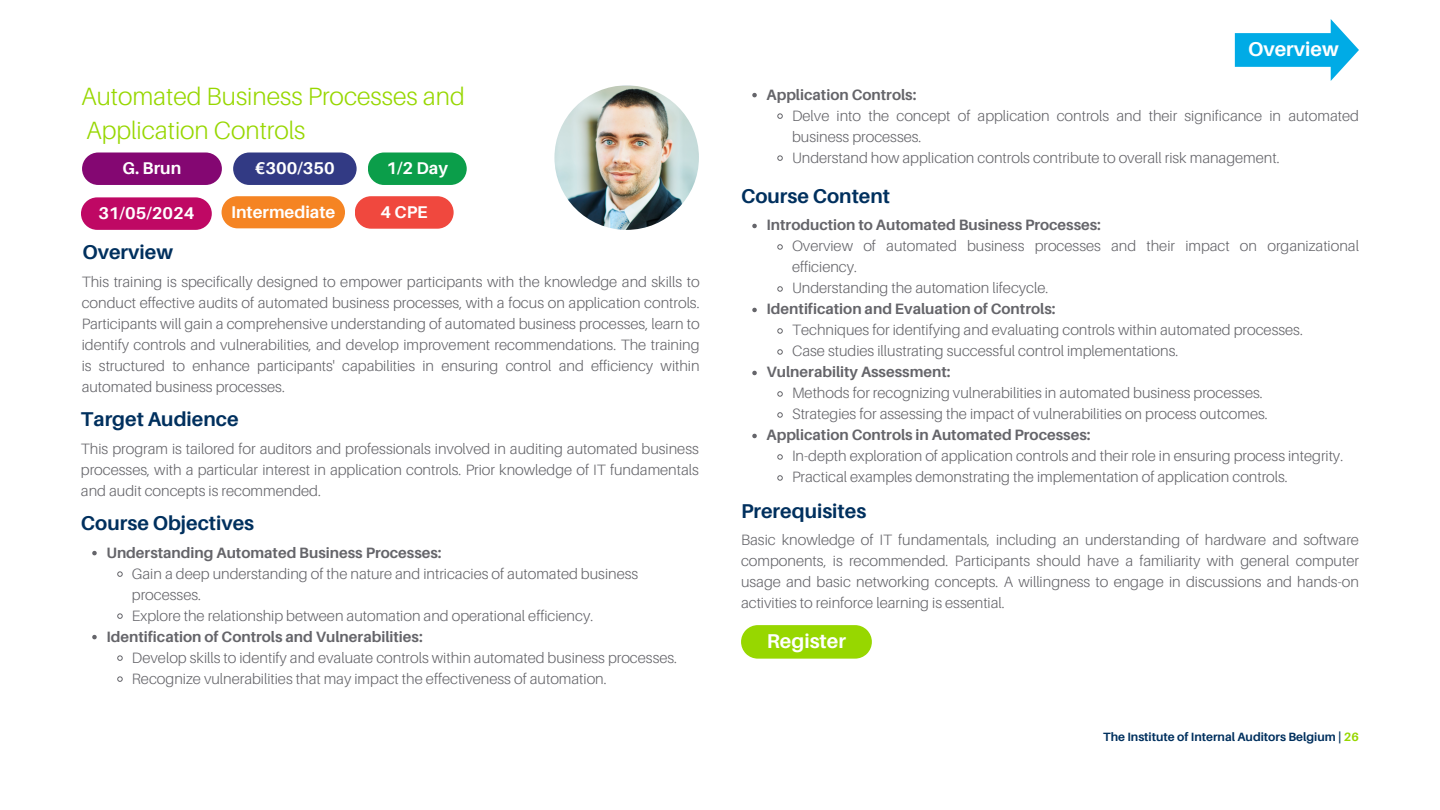
<style>
.page{position:relative;width:1440px;height:810px;background:#fff}
.page>*{position:absolute;margin:0;border:0;box-sizing:border-box;transform-origin:0 0}
.t1{font:300 25px/34.5px "Aileron";color:#97d700}
.t2{font:700 20px "Aileron";color:#00305e}
.t3{font:700 20px "Aileron";color:#fff}
.t4{font:700 17px "Aileron";color:#fff}
.t5{font:300 15px/21px "Aileron";color:#65656a}
.t6{font:700 15px "Aileron";color:#65656a}
.t7{font:700 12px "Aileron";color:#00305e}
.s1{color:#97d700}
</style>
<div class="page">
<div style="left:368px;top:152px;width:99px;height:33px;background:#0b9e4a;border-radius:16px"></div>
<div style="left:233px;top:152px;width:124px;height:33px;background:#323a84;border-radius:16px"></div>
<div style="left:82px;top:152px;width:140px;height:33px;background:#840772;border-radius:16px"></div>
<div style="left:81px;top:197px;width:131px;height:33px;background:#bf0864;border-radius:16px"></div>
<svg style="left:222px;top:196px;width:123px;height:32px;background:#f58b2f"></svg>
<svg style="left:741px;top:625px;width:131px;height:34px;background:#9ed911"></svg>
<img style="left:554px;top:85px;width:145px;height:145px;border-radius:50%">
<svg style="left:1235px;top:19px;width:124px;height:62px"></svg>
<div style="left:355px;top:196px;width:99px;height:33px;background:#f0483e;border-radius:16px"></div>
<svg style="left:92px;top:551px;width:5px;height:4px"></svg>
<svg style="left:117px;top:571px;width:6px;height:6px"></svg>
<svg style="left:117px;top:613px;width:6px;height:6px"></svg>
<svg style="left:92px;top:635px;width:5px;height:4px"></svg>
<svg style="left:117px;top:655px;width:6px;height:6px"></svg>
<svg style="left:117px;top:676px;width:6px;height:6px"></svg>
<svg style="left:752px;top:224px;width:5px;height:4px"></svg>
<svg style="left:777px;top:244px;width:6px;height:6px"></svg>
<svg style="left:777px;top:286px;width:6px;height:6px"></svg>
<svg style="left:752px;top:308px;width:5px;height:4px"></svg>
<svg style="left:777px;top:328px;width:6px;height:6px"></svg>
<svg style="left:777px;top:349px;width:6px;height:6px"></svg>
<svg style="left:752px;top:371px;width:5px;height:4px"></svg>
<svg style="left:777px;top:391px;width:6px;height:6px"></svg>
<svg style="left:777px;top:412px;width:6px;height:6px"></svg>
<svg style="left:752px;top:434px;width:5px;height:4px"></svg>
<svg style="left:777px;top:454px;width:6px;height:6px"></svg>
<svg style="left:777px;top:475px;width:6px;height:6px"></svg>
<svg style="left:752px;top:93px;width:5px;height:4px"></svg>
<svg style="left:777px;top:113px;width:6px;height:6px"></svg>
<svg style="left:777px;top:155px;width:6px;height:6px"></svg>
<h1 class="t1" style="left:81px;top:78px;width:385px">Automated Business Processes and<br>Application Controls</h1>
<p class="t4" style="left:123px;top:158px;width:60px">G. Brun</p>
<p class="t4" style="left:255px;top:158px;width:81px">€300/350</p>
<p class="t4" style="left:386px;top:158px;width:63px">1/2 Day</p>
<p class="t4" style="left:98px;top:203px;width:98px">31/05/2024</p>
<p class="t4" style="left:231px;top:201px;width:106px">Intermediate</p>
<p class="t4" style="left:381px;top:201px;width:49px">4 CPE</p>
<h2 class="t2" style="left:82px;top:240px;width:92px">Overview</h2>
<p class="t5" style="left:82px;top:271px;width:619px;text-align:justify">This training is specifically designed to empower participants with the knowledge and skills to conduct effective audits of automated business processes, with a focus on application controls.<br>Participants will gain a comprehensive understanding of automated business processes, learn to identify controls and vulnerabilities, and develop improvement recommendations. The training is structured to enhance participants' capabilities in ensuring control and efficiency within automated business processes.</p>
<h2 class="t2" style="left:81px;top:407px;width:159px">Target Audience</h2>
<p class="t5" style="left:81px;top:438px;width:619px;text-align:justify">This program is tailored for auditors and professionals involved in auditing automated business processes, with a particular interest in application controls. Prior knowledge of IT fundamentals and audit concepts is recommended.</p>
<h2 class="t2" style="left:81px;top:511px;width:175px">Course Objectives</h2>
<p class="t6" style="left:106px;top:543px;width:337px">Understanding Automated Business Processes:</p>
<p class="t5" style="left:132px;top:563px;width:508px">Gain a deep understanding of the nature and intricacies of automated business processes.<br>Explore the relationship between automation and operational efficiency.</p>
<p class="t6" style="left:106px;top:627px;width:318px">Identification of Controls and Vulnerabilities:</p>
<p class="t5" style="left:132px;top:647px;width:547px">Develop skills to identify and evaluate controls within automated business processes.<br>Recognize vulnerabilities that may impact the effectiveness of automation.</p>
<h2 class="t3" style="left:1248px;top:37px;width:92px">Overview</h2>
<p class="t6" style="left:767px;top:85px;width:151px">Application Controls:</p>
<p class="t5" style="left:792px;top:105px;width:568px">Delve into the concept of application controls and their significance in automated business processes.<br>Understand how application controls contribute to overall risk management.</p>
<h2 class="t2" style="left:741px;top:184px;width:151px">Course Content</h2>
<p class="t6" style="left:767px;top:216px;width:336px">Introduction to Automated Business Processes:</p>
<p class="t5" style="left:792px;top:235px;width:568px">Overview of automated business processes and their impact on organizational efficiency.<br>Understanding the automation lifecycle.</p>
<p class="t6" style="left:767px;top:300px;width:290px">Identification and Evaluation of Controls:</p>
<p class="t5" style="left:792px;top:319px;width:512px">Techniques for identifying and evaluating controls within automated processes.<br>Case studies illustrating successful control implementations.</p>
<p class="t6" style="left:767px;top:363px;width:185px">Vulnerability Assessment:</p>
<p class="t5" style="left:792px;top:382px;width:477px">Methods for recognizing vulnerabilities in automated business processes.<br>Strategies for assessing the impact of vulnerabilities on process outcomes.</p>
<p class="t6" style="left:767px;top:426px;width:325px">Application Controls in Automated Processes:</p>
<p class="t5" style="left:792px;top:445px;width:553px">In-depth exploration of application controls and their role in ensuring process integrity.<br>Practical examples demonstrating the implementation of application controls.</p>
<h2 class="t2" style="left:741px;top:498px;width:127px">Prerequisites</h2>
<p class="t5" style="left:741px;top:529px;width:619px;text-align:justify">Basic knowledge of IT fundamentals, including an understanding of hardware and software components, is recommended. Participants should have a familiarity with general computer usage and basic networking concepts. A willingness to engage in discussions and hands-on activities to reinforce learning is essential.</p>
<h2 class="t3" style="left:767px;top:629px;width:81px">Register</h2>
<p class="t7" style="left:1103px;top:729px;width:257px">The Institute of Internal Auditors Belgium | <span class="s1">26</span></p>
</div>
